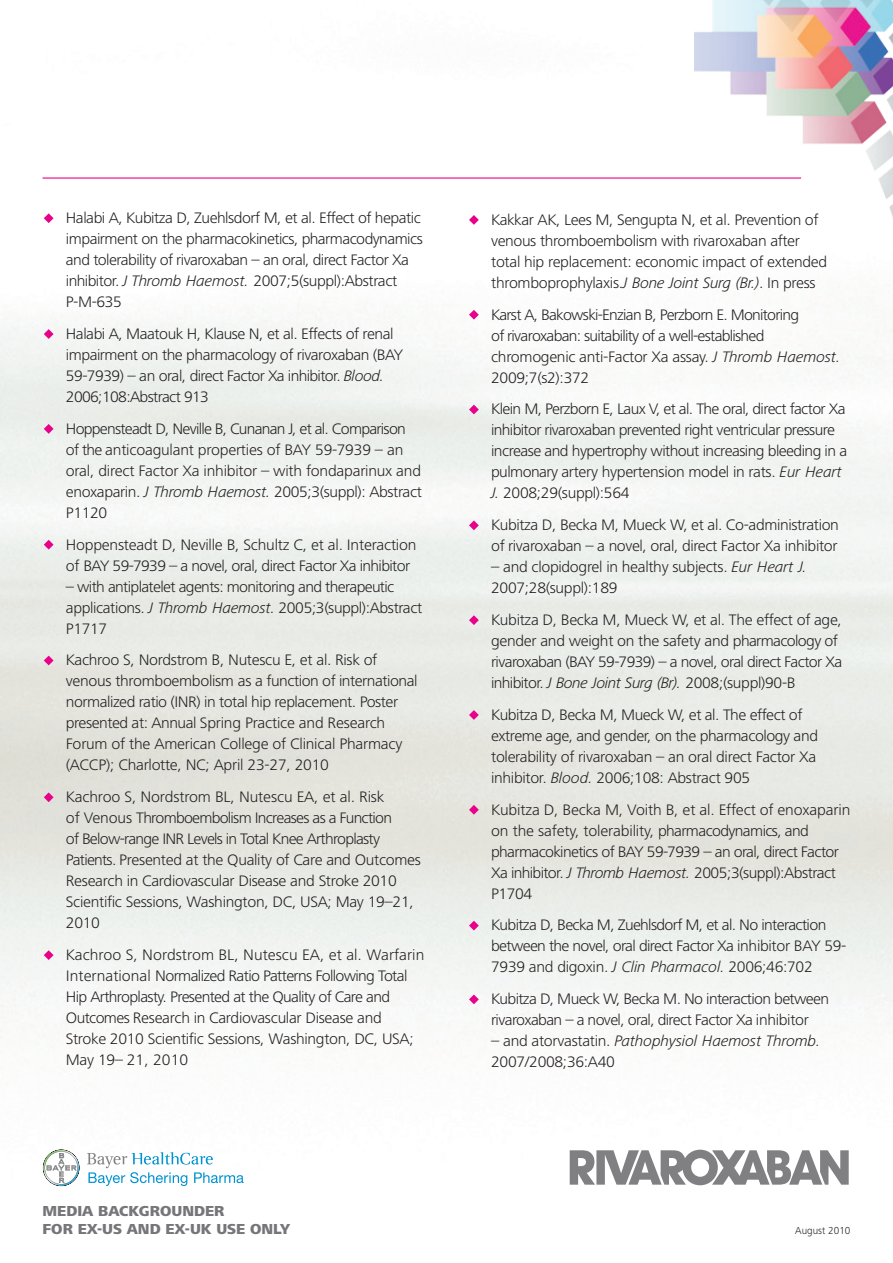
<style>
.page{position:relative;width:893px;height:1263px;background:#fff}
.page>*{position:absolute;margin:0;border:0;box-sizing:border-box;transform-origin:0 0}
.t1{font:300 15.75px/21px "Frutiger Next LT";letter-spacing:-.03em;color:#231f20;scale:1.05 1}
.t2{font:800 15px/18px "Frutiger Next LT";color:#767579}
.t3{font:300 10.5px "Frutiger Next LT";color:#231f20}
.s1{font-style:italic}
</style>
<div class="page">
<img style="left:0;top:177px;width:893px;height:1010px">
<svg style="left:43px;top:1149px;width:36px;height:37px"></svg>
<svg style="left:87px;top:1152px;width:157px;height:34px"></svg>
<svg style="left:570px;top:1150px;width:279px;height:35px"></svg>
<img style="left:694px;top:0;width:199px;height:279px">
<hr style="left:43px;top:177px;width:758px;height:2px;background:#e80289">
<svg style="left:44px;top:213px;width:10px;height:10px"></svg>
<svg style="left:44px;top:329px;width:10px;height:10px"></svg>
<svg style="left:44px;top:424px;width:10px;height:10px"></svg>
<svg style="left:44px;top:540px;width:10px;height:10px"></svg>
<svg style="left:44px;top:656px;width:10px;height:9px"></svg>
<svg style="left:44px;top:792px;width:10px;height:10px"></svg>
<svg style="left:44px;top:950px;width:10px;height:10px"></svg>
<svg style="left:469px;top:215px;width:10px;height:10px"></svg>
<svg style="left:469px;top:310px;width:10px;height:10px"></svg>
<svg style="left:469px;top:405px;width:10px;height:9px"></svg>
<svg style="left:469px;top:520px;width:10px;height:10px"></svg>
<svg style="left:469px;top:615px;width:10px;height:10px"></svg>
<svg style="left:469px;top:710px;width:10px;height:10px"></svg>
<svg style="left:469px;top:805px;width:10px;height:10px"></svg>
<svg style="left:469px;top:921px;width:10px;height:9px"></svg>
<svg style="left:469px;top:994px;width:10px;height:10px"></svg>
<p class="t1" style="left:66px;top:207px;width:341px">Halabi A, Kubitza D, Zuehlsdorf M, et al. Effect of hepatic impairment on the pharmacokinetics, pharmacodynamics and tolerability of rivaroxaban – an oral, direct Factor Xa inhibitor. <span class="s1">J Thromb Haemost.</span> 2007;5(suppl):Abstract P-M-635</p>
<p class="t1" style="left:66px;top:323px;width:323px">Halabi A, Maatouk H, Klause N, et al. Effects of renal impairment on the pharmacology of rivaroxaban (BAY 59-7939) – an oral, direct Factor Xa inhibitor. <span class="s1">Blood.<br></span>2006;108:Abstract 913</p>
<p class="t1" style="left:66px;top:418px;width:341px">Hoppensteadt D, Neville B, Cunanan J, et al. Comparison of the anticoagulant properties of BAY 59-7939 – an oral, direct Factor Xa inhibitor – with fondaparinux and enoxaparin. <span class="s1">J Thromb Haemost.</span> 2005;3(suppl): Abstract P1120</p>
<p class="t1" style="left:66px;top:534px;width:335px">Hoppensteadt D, Neville B, Schultz C, et al. Interaction of BAY 59-7939 – a novel, oral, direct Factor Xa inhibitor</p>
<p class="t1" style="left:66px;top:576px;width:341px">– with antiplatelet agents: monitoring and therapeutic applications. <span class="s1">J Thromb Haemost.</span> 2005;3(suppl):Abstract<br>P1717</p>
<p class="t1" style="left:66px;top:650px;width:336px">Kachroo S, Nordstrom B, Nutescu E, et al. Risk of venous thromboembolism as a function of international normalized ratio (INR) in total hip replacement. Poster presented at: Annual Spring Practice and Research Forum of the American College of Clinical Pharmacy (ACCP); Charlotte, NC; April 23-27, 2010</p>
<p class="t1" style="left:66px;top:786px;width:340px">Kachroo S, Nordstrom BL, Nutescu EA, et al. Risk<br>of Venous Thromboembolism Increases as a Function<br>of Below-range INR Levels in Total Knee Arthroplasty Patients. Presented at the Quality of Care and Outcomes Research in Cardiovascular Disease and Stroke 2010<br>Scientific Sessions, Washington, DC, USA; May 19–21, 2010</p>
<p class="t1" style="left:66px;top:944px;width:343px">Kachroo S, Nordstrom BL, Nutescu EA, et al. Warfarin International Normalized Ratio Patterns Following Total Hip Arthroplasty. Presented at the Quality of Care and Outcomes Research in Cardiovascular Disease and Stroke 2010 Scientific Sessions, Washington, DC, USA; May 19– 21, 2010</p>
<p class="t2" style="left:43px;top:1202px;width:249px">MEDIA BACKGROUNDER<br>FOR EX-US AND EX-UK USE ONLY</p>
<p class="t1" style="left:491px;top:209px;width:321px">Kakkar AK, Lees M, Sengupta N, et al. Prevention of venous thromboembolism with rivaroxaban after total hip replacement: economic impact of extended thromboprophylaxis.<span class="s1">J Bone Joint Surg (Br.)</span>. In press</p>
<p class="t1" style="left:491px;top:304px;width:334px">Karst A, Bakowski-Enzian B, Perzborn E. Monitoring<br>of rivaroxaban: suitability of a well-established chromogenic anti-Factor Xa assay. <span class="s1">J Thromb Haemost.<br></span>2009;7(s2):372</p>
<p class="t1" style="left:491px;top:399px;width:341px">Klein M, Perzborn E, Laux V, et al. The oral, direct factor Xa inhibitor rivaroxaban prevented right ventricular pressure increase and hypertrophy without increasing bleeding in a pulmonary artery hypertension model in rats. <span class="s1">Eur Heart J.</span> 2008;29(suppl):564</p>
<p class="t1" style="left:491px;top:514px;width:333px">Kubitza D, Becka M, Mueck W, et al. Co-administration of rivaroxaban – a novel, oral, direct Factor Xa inhibitor</p>
<p class="t1" style="left:491px;top:556px;width:302px">– and clopidogrel in healthy subjects. <span class="s1">Eur Heart J.<br></span>2007;28(suppl):189</p>
<p class="t1" style="left:491px;top:609px;width:336px">Kubitza D, Becka M, Mueck W, et al. The effect of age, gender and weight on the safety and pharmacology of rivaroxaban (BAY 59-7939) – a novel, oral direct Factor Xa inhibitor. <span class="s1">J Bone Joint Surg (Br).</span> 2008;(suppl)90-B</p>
<p class="t1" style="left:491px;top:704px;width:313px">Kubitza D, Becka M, Mueck W, et al. The effect of extreme age, and gender, on the pharmacology and tolerability of rivaroxaban – an oral direct Factor Xa inhibitor. <span class="s1">Blood.</span> 2006;108: Abstract 905</p>
<p class="t1" style="left:491px;top:799px;width:344px">Kubitza D, Becka M, Voith B, et al. Effect of enoxaparin on the safety, tolerability, pharmacodynamics, and pharmacokinetics of BAY 59-7939 – an oral, direct Factor Xa inhibitor. <span class="s1">J Thromb Haemost.</span> 2005;3(suppl):Abstract P1704</p>
<p class="t1" style="left:491px;top:915px;width:340px">Kubitza D, Becka M, Zuehlsdorf M, et al. No interaction between the novel, oral direct Factor Xa inhibitor BAY 59-<br>7939 and digoxin. <span class="s1">J Clin Pharmacol.</span> 2006;46:702</p>
<p class="t1" style="left:491px;top:988px;width:323px">Kubitza D, Mueck W, Becka M. No interaction between rivaroxaban – a novel, oral, direct Factor Xa inhibitor</p>
<p class="t1" style="left:491px;top:1030px;width:315px">– and atorvastatin. <span class="s1">Pathophysiol Haemost Thromb.<br></span>2007/2008;36:A40</p>
<p class="t3" style="left:795px;top:1225px;width:57px">August 2010</p>
</div>
